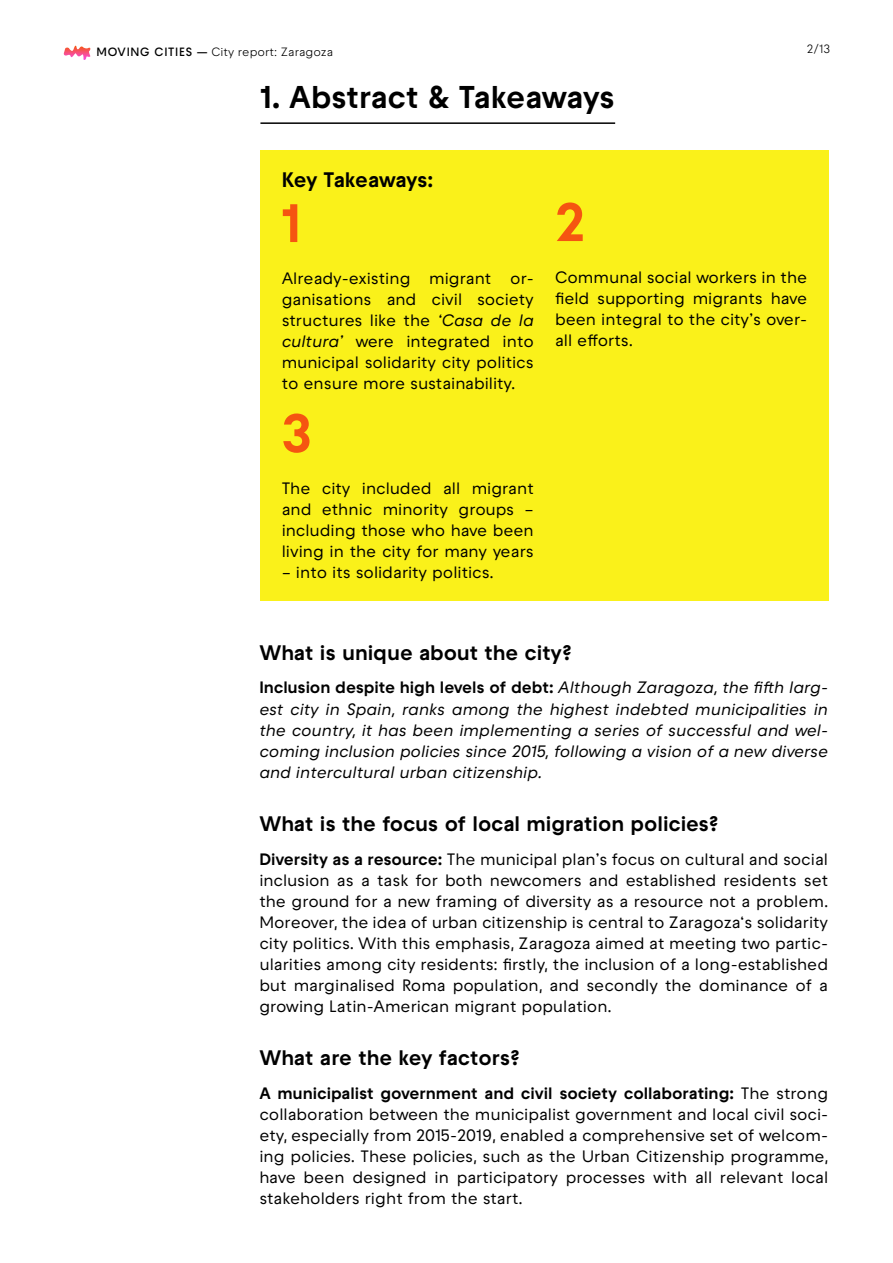
<style>
.page{position:relative;width:893px;height:1263px;background:#fff}
.page>*{position:absolute;margin:0;border:0;box-sizing:border-box;transform-origin:0 0}
.t1{font:700 54px "Raptor V3 Premium";color:#f55511}
.t2{font:700 31.5px "Raptor V3 Premium";letter-spacing:-.015em;color:#000}
.t3{font:700 21px "Raptor V3 Premium";letter-spacing:-.01em;color:#000}
.t4{font:500 16.5px/21px "Raptor V3 Premium";color:#000;text-align:justify}
.t5{font:italic 500 16.5px/21px "Raptor V3 Premium";color:#000;text-align:justify}
.t6{font:12px "Raptor V3 Premium";color:#000}
.s1{font-weight:600}
.s2{font-style:italic}
.s3{font-weight:700;font-style:normal}
.s4{font-weight:700}
</style>
<div class="page">
<hr style="left:260px;top:122px;width:355px;height:2px;background:#000">
<div style="left:260px;top:151px;width:568px;height:450px;background:#faf11a"></div>
<svg style="left:63px;top:45px;width:28px;height:15px"></svg>
<p class="t6" style="left:97px;top:44px;width:238px"><span class="s1">MOVING CITIES —</span> City report: Zaragoza</p>
<p class="t6" style="left:807px;top:41px;width:25px">2/13</p>
<h2 class="t2" style="left:260px;top:74px;width:356px">1. Abstract &amp; Takeaways</h2>
<p class="t3" style="left:282px;top:164px;width:153px">Key Takeaways:</p>
<h1 class="t1" style="left:282px;top:183px;width:21px">1</h1>
<p class="t4" style="left:282px;top:267px;width:254px">Already-existing migrant or&shy;ganisations and civil society structures like the <span class="s2">‘Casa de la cultura’</span> were integrated into municipal solidarity city politics to ensure more sustainability.</p>
<h1 class="t1" style="left:282px;top:393px;width:32px">3</h1>
<p class="t4" style="left:282px;top:477px;width:254px">The city included all migrant and ethnic minority groups – including those who have been living in the city for many years</p>
<p class="t4" style="left:282px;top:561px;width:214px">– into its solidarity politics.</p>
<h1 class="t1" style="left:555px;top:182px;width:31px">2</h1>
<p class="t4" style="left:555px;top:266px;width:254px">Communal social workers in the field supporting migrants have been integral to the city’s over&shy;all efforts.</p>
<p class="t3" style="left:259px;top:637px;width:314px">What is unique about the city?</p>
<p class="t5" style="left:259px;top:677px;width:570px"><span class="s3">Inclusion despite high levels of debt:</span> Although Zaragoza, the fifth larg&shy;est city in Spain, ranks among the highest indebted municipalities in the country, it has been implementing a series of successful and wel&shy;coming inclusion policies since 2015, following a vision of a new diverse and intercultural urban citizenship.</p>
<p class="t3" style="left:259px;top:808px;width:461px">What is the focus of local migration policies?</p>
<p class="t4" style="left:259px;top:848px;width:571px"><span class="s4">Diversity as a resource:</span> The municipal plan’s focus on cultural and social inclusion as a task for both newcomers and established residents set the ground for a new framing of diversity as a resource not a problem.<br>Moreover, the idea of urban citizenship is central to Zaragoza‘s solidarity city politics. With this emphasis, Zaragoza aimed at meeting two partic&shy;ularities among city residents: firstly, the inclusion of a long-established but marginalised Roma population, and secondly the dominance of a growing Latin-American migrant population.</p>
<p class="t3" style="left:259px;top:1042px;width:262px">What are the key factors?</p>
<p class="t4" style="left:259px;top:1082px;width:570px"><span class="s4">A municipalist government and civil society collaborating:</span> The strong collaboration between the municipalist government and local civil soci&shy;ety, especially from 2015-2019, enabled a comprehensive set of welcom&shy;ing policies. These policies, such as the Urban Citizenship programme, have been designed in participatory processes with all relevant local stakeholders right from the start.</p>
</div>
